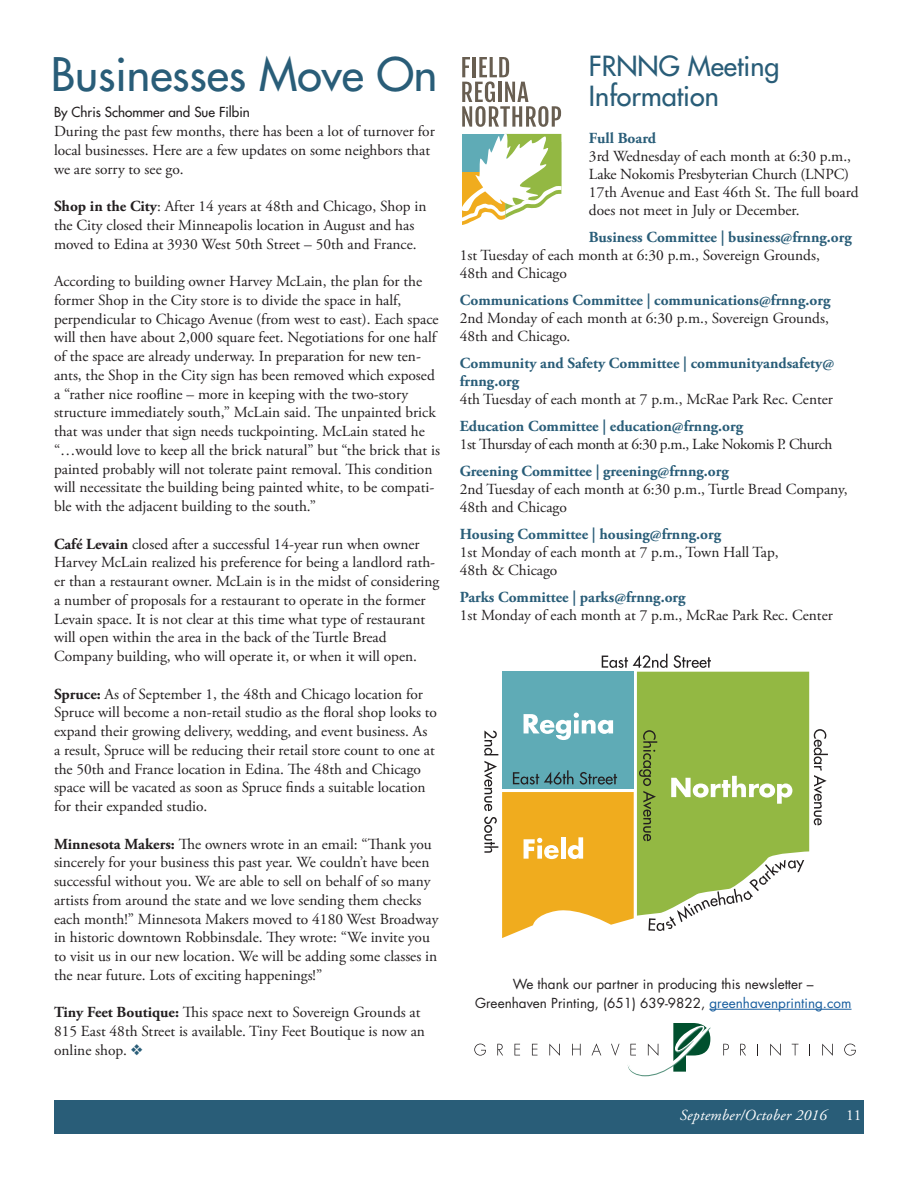
<style>
.page{position:relative;width:918px;height:1188px;background:#fff}
.page>*{position:absolute;margin:0;border:0;box-sizing:border-box;transform-origin:0 0}
.headlines{font:500 45px "Futura Std";color:#295d78}
.t1{font:500 27px "Futura Std";color:#295d78}
.body{font:15.3px/18.8px "Adobe Garamond Pro";color:#231f20}
.t2{font:700 15.3px/18px "Adobe Garamond Pro";color:#295d78}
.body-2{font:15.3px "Adobe Garamond Pro";letter-spacing:-.03em;color:#231f20}
.t3{font:italic 15.3px "Adobe Garamond Pro";letter-spacing:.02em;color:#fff}
.body-3{font:13.5px/18.8px "Futura Std";color:#231f20;text-align:center}
.byline{font:500 13.5px "Futura Std";color:#231f20}
.s1{font-weight:700}
.s2{color:#295d78}
.s3{color:#175d9e}
.s4{font-style:normal}
</style>
<div class="page">
<div style="left:54px;top:1100px;width:810px;height:34px;background:#295d78"></div>
<hr style="left:709px;top:1009px;width:143px;height:1px;background:#175d9e">
<svg style="left:484px;top:654px;width:344px;height:284px"></svg>
<svg style="left:474px;top:1044px;width:12px;height:12px"></svg>
<svg style="left:497px;top:1044px;width:6px;height:11px"></svg>
<svg style="left:514px;top:1044px;width:6px;height:11px"></svg>
<svg style="left:532px;top:1044px;width:6px;height:11px"></svg>
<svg style="left:549px;top:1044px;width:11px;height:12px"></svg>
<svg style="left:572px;top:1044px;width:9px;height:11px"></svg>
<svg style="left:592px;top:1043px;width:9px;height:12px"></svg>
<svg style="left:611px;top:1044px;width:9px;height:12px"></svg>
<svg style="left:628px;top:1023px;width:83px;height:53px"></svg>
<svg style="left:723px;top:1044px;width:6px;height:11px"></svg>
<svg style="left:740px;top:1044px;width:6px;height:11px"></svg>
<svg style="left:770px;top:1044px;width:11px;height:12px"></svg>
<svg style="left:792px;top:1044px;width:6px;height:11px"></svg>
<svg style="left:822px;top:1044px;width:11px;height:12px"></svg>
<svg style="left:844px;top:1044px;width:12px;height:12px"></svg>
<svg style="left:462px;top:134px;width:99px;height:91px"></svg>
<svg style="left:462px;top:57px;width:99px;height:70px"></svg>
<p class="headlines" style="left:51px;top:46px;width:388px">Businesses Move On</p>
<p class="t1" style="left:589px;top:49px;width:192px">FRNNG Meeting</p>
<p class="t1" style="left:589px;top:79px;width:131px">Information</p>
<p class="t2" style="left:589px;top:129px;width:69px">Full Board</p>
<p class="body" style="left:589px;top:148px;width:271px;line-height:18px">3rd Wednesday of each month at 6:30 p.m., Lake Nokomis Presbyterian Church (LNPC)<br>17th Avenue and East 46th St. The full board does not meet in July or December.</p>
<p class="t2" style="left:589px;top:228px;width:264px">Business Committee | business@frnng.org</p>
<p class="body" style="left:460px;top:247px;width:362px;line-height:18px">1st Tuesday of each month at 6:30 p.m., Sovereign Grounds,<br>48th and Chicago</p>
<p class="t2" style="left:460px;top:291px;width:372px">Communications Committee | communications@frnng.org</p>
<p class="body" style="left:460px;top:310px;width:371px;line-height:18px">2nd Monday of each month at 6:30 p.m., Sovereign Grounds,<br>48th and Chicago.</p>
<p class="t2" style="left:460px;top:354px;width:376px">Community and Safety Committee | communityandsafety@ frnng.org</p>
<p class="body" style="left:460px;top:390px;width:375px">4th Tuesday of each month at 7 p.m., McRae Park Rec. Center</p>
<p class="t2" style="left:460px;top:417px;width:285px">Education Committee | education@frnng.org</p>
<p class="body-2" style="left:460px;top:435px;width:374px">1st Thursday of each month at 6:30 p.m., Lake Nokomis P. Church</p>
<p class="t2" style="left:460px;top:462px;width:271px">Greening Committee | greening@frnng.org</p>
<p class="body" style="left:460px;top:481px;width:389px;line-height:18px">2nd Tuesday of each month at 6:30 p.m., Turtle Bread Company,<br>48th and Chicago</p>
<p class="t2" style="left:460px;top:525px;width:263px">Housing Committee | housing@frnng.org</p>
<p class="body" style="left:460px;top:544px;width:320px;line-height:18px">1st Monday of each month at 7 p.m., Town Hall Tap,<br>48th &amp; Chicago</p>
<p class="t2" style="left:460px;top:588px;width:227px">Parks Committee | parks@frnng.org</p>
<p class="body" style="left:460px;top:606px;width:375px">1st Monday of each month at 7 p.m., McRae Park Rec. Center</p>
<p class="byline" style="left:54px;top:104px;width:197px">By Chris Schommer and Sue Filbin</p>
<p class="body" style="left:54px;top:122px;width:382px">During the past few months, there has been a lot of turnover for local businesses. Here are a few updates on some neighbors that we are sorry to see go.</p>
<p class="body" style="left:54px;top:197px;width:374px"><span class="s1">Shop in the City</span>: After 14 years at 48th and Chicago, Shop in the City closed their Minneapolis location in August and has moved to Edina at 3930 West 50th Street – 50th and France.</p>
<p class="body" style="left:54px;top:272px;width:388px">According to building owner Harvey McLain, the plan for the former Shop in the City store is to divide the space in half, perpendicular to Chicago Avenue (from west to east). Each space will then have about 2,000 square feet. Negotiations for one half of the space are already underway. In preparation for new ten&shy;ants, the Shop in the City sign has been removed which exposed a “rather nice roofline – more in keeping with the two-story structure immediately south,” McLain said. The unpainted brick that was under that sign needs tuckpointing. McLain stated he “…would love to keep all the brick natural” but “the brick that is painted probably will not tolerate paint removal. This condition will necessitate the building being painted white, to be compati&shy;ble with the adjacent building to the south.”</p>
<p class="body" style="left:54px;top:535px;width:387px"><span class="s1">Café Levain</span> closed after a successful 14-year run when owner Harvey McLain realized his preference for being a landlord rath&shy;er than a restaurant owner. McLain is in the midst of considering a number of proposals for a restaurant to operate in the former Levain space. It is not clear at this time what type of restaurant will open within the area in the back of the Turtle Bread Company building, who will operate it, or when it will open.</p>
<p class="body" style="left:54px;top:685px;width:385px"><span class="s1">Spruce:</span> As of September 1, the 48th and Chicago location for Spruce will become a non-retail studio as the floral shop looks to expand their growing delivery, wedding, and event business. As a result, Spruce will be reducing their retail store count to one at the 50th and France location in Edina. The 48th and Chicago space will be vacated as soon as Spruce finds a suitable location for their expanded studio.</p>
<p class="body" style="left:54px;top:835px;width:386px"><span class="s1">Minnesota Makers:</span> The owners wrote in an email: “Thank you sincerely for your business this past year. We couldn’t have been successful without you. We are able to sell on behalf of so many artists from around the state and we love sending them checks each month!” Minnesota Makers moved to 4180 West Broadway in historic downtown Robbinsdale. They wrote: “We invite you to visit us in our new location. We will be adding some classes in the near future. Lots of exciting happenings!”</p>
<p class="body" style="left:54px;top:1004px;width:373px"><span class="s1">Tiny Feet Boutique:</span> This space next to Sovereign Grounds at<br>815 East 48th Street is available. Tiny Feet Boutique is now an online shop. <span class="s2">❖</span></p>
<p class="body-3" style="left:475px;top:975px;width:378px">We thank our partner in producing this newsletter –<br>Greenhaven Printing, (651) 639-9822, <span class="s3">greenhavenprinting.com</span></p>
<p class="t3" style="left:680px;top:1106px;width:183px">September/October 2016 <span class="s4">11</span></p>
</div>
